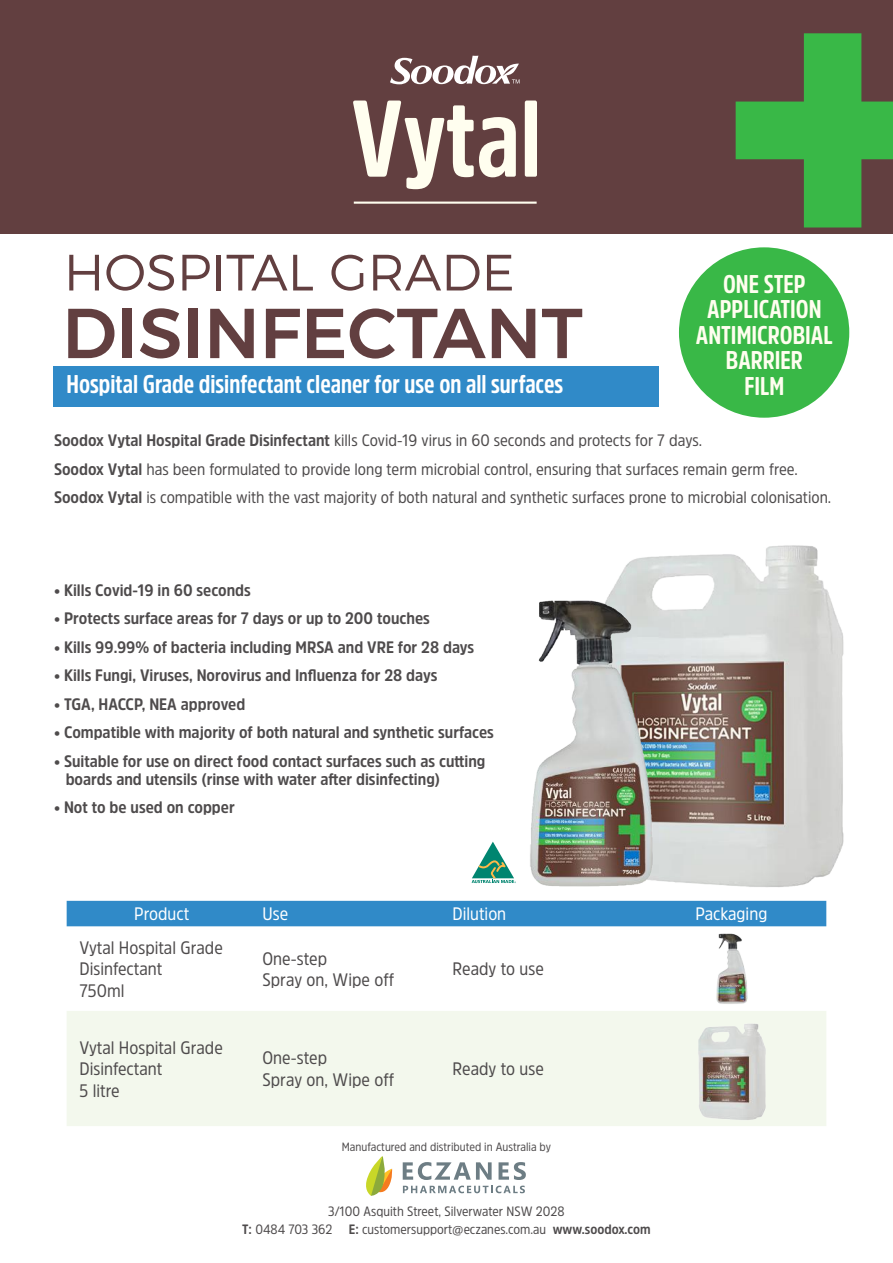
<style>
.page{position:relative;width:893px;height:1263px;background:#fff}
.page>*{position:absolute;margin:0;border:0;box-sizing:border-box;transform-origin:0 0}
.t1{font:700 108px "Amsi Pro Cond";color:#fffeef}
.t2{font:500 70.5px "Montserrat";color:#623f40}
.t3{font:300 51px "Montserrat";color:#623f40}
.t4{font:700 25.5px "Amsi Pro Cond";color:#fff}
.t5{font:700 25.5px/25.5px "Amsi Pro Cond";color:#fffeef;text-align:center}
.t6{font:18px/21.6px "Amsi Pro Narw";color:#4e4b4c}
.t7{font:18px "Amsi Pro Narw";color:#fff}
.t8{font:700 16.5px/18px "Amsi Pro Narw";color:#4e4b4c}
.t9{font:16.5px/28.5px "Amsi Pro Narw";color:#4e4b4c}
.t10{font:13.5px/18px "Amsi Pro Narw";color:#4e4b4c;text-align:center}
.t11{font:12px "Amsi Pro Narw";color:#4e4b4c}
.s1{font-weight:700}
</style>
<div class="page">
<div style="left:0;top:0;width:893px;height:234px;background:#623f40"></div>
<div style="left:53px;top:367px;width:606px;height:40px;background:#308ac8"></div>
<svg style="left:736px;top:33px;width:157px;height:194px"></svg>
<svg style="left:390px;top:56px;width:130px;height:28px"></svg>
<hr style="left:354px;top:202px;width:183px;height:2px;background:#fffeef">
<img style="left:609px;top:545px;width:235px;height:342px">
<img style="left:530px;top:595px;width:133px;height:292px">
<svg style="left:471px;top:841px;width:45px;height:43px"></svg>
<div style="left:679px;top:247px;width:170px;height:171px;background:#39b847;border-radius:50%"></div>
<div style="left:67px;top:901px;width:759px;height:25px;background:#308ac8"></div>
<div style="left:67px;top:1011px;width:759px;height:115px;background:#f3f8ed"></div>
<img style="left:716px;top:933px;width:32px;height:71px">
<img style="left:690px;top:1017px;width:83px;height:103px">
<svg style="left:403px;top:1162px;width:123px;height:31px"></svg>
<svg style="left:366px;top:1156px;width:27px;height:40px"></svg>
<h1 class="t1" style="left:351px;top:65px;width:192px">Vytal</h1>
<h3 class="t3" style="left:64px;top:232px;width:452px">HOSPITAL GRADE</h3>
<h2 class="t2" style="left:62px;top:276px;width:522px">DISINFECTANT</h2>
<h3 class="t4" style="left:67px;top:366px;width:498px">Hospital Grade disinfectant cleaner for use on all surfaces</h3>
<h3 class="t5" style="left:696px;top:271px;width:139px">ONE STEP<br>APPLICATION<br>ANTIMICROBIAL<br>BARRIER<br>FILM</h3>
<p class="t9" style="left:54px;top:426px;width:779px"><span class="s1">Soodox Vytal Hospital Grade Disinfectant</span> kills Covid-19 virus in 60 seconds and protects for 7 days.<br><span class="s1">Soodox Vytal</span> has been formulated to provide long term microbial control, ensuring that surfaces remain germ free.<br><span class="s1">Soodox Vytal</span> is compatible with the vast majority of both natural and synthetic surfaces prone to microbial colonisation.</p>
<p class="t8" style="left:54px;top:580px;width:198px">• Kills Covid-19 in 60 seconds</p>
<p class="t8" style="left:54px;top:609px;width:377px">• Protects surface areas for 7 days or up to 200 touches</p>
<p class="t8" style="left:54px;top:637px;width:422px">• Kills 99.99% of bacteria including MRSA and VRE for 28 days</p>
<p class="t8" style="left:54px;top:666px;width:385px">• Kills Fungi, Viruses, Norovirus and Influenza for 28 days</p>
<p class="t8" style="left:54px;top:694px;width:193px">• TGA, HACCP, NEA approved</p>
<p class="t8" style="left:54px;top:723px;width:441px">• Compatible with majority of both natural and synthetic surfaces</p>
<p class="t8" style="left:66px;top:751px;width:421px;text-indent:-12px">• Suitable for use on direct food contact surfaces such as cutting boards and utensils (rinse with water after disinfecting)</p>
<p class="t8" style="left:54px;top:798px;width:182px">• Not to be used on copper</p>
<p class="t7" style="left:134px;top:902px;width:57px">Product</p>
<p class="t7" style="left:263px;top:902px;width:27px">Use</p>
<p class="t7" style="left:452px;top:902px;width:55px">Dilution</p>
<p class="t7" style="left:695px;top:902px;width:73px">Packaging</p>
<p class="t6" style="left:79px;top:936px;width:145px">Vytal Hospital Grade<br>Disinfectant<br>750ml</p>
<p class="t6" style="left:263px;top:947px;width:133px">One-step<br>Spray on, Wipe off</p>
<p class="t6" style="left:452px;top:958px;width:93px">Ready to use</p>
<p class="t6" style="left:79px;top:1036px;width:145px">Vytal Hospital Grade<br>Disinfectant<br>5 litre</p>
<p class="t6" style="left:263px;top:1047px;width:133px">One-step<br>Spray on, Wipe off</p>
<p class="t6" style="left:452px;top:1058px;width:93px">Ready to use</p>
<p class="t11" style="left:342px;top:1138px;width:211px">Manufactured and distributed in Australia by</p>
<p class="t10" style="left:242px;top:1202px;width:410px">3/100 Asquith Street, Silverwater NSW 2028<br><span class="s1">T:</span> 0484 703 362 <span class="s1">E:</span> customersupport@eczanes.com.au <span class="s1">www.soodox.com</span></p>
</div>
